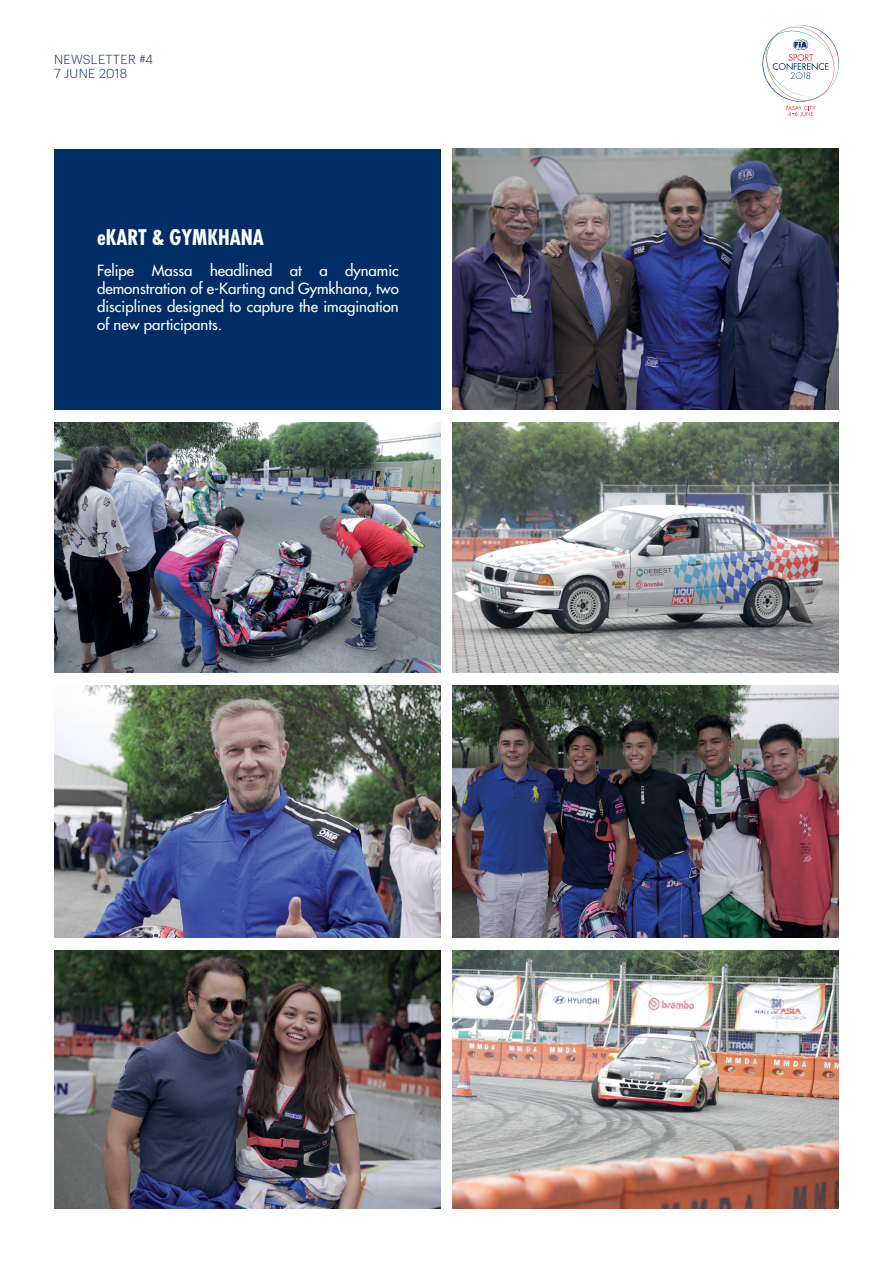
<style>
.page{position:relative;width:893px;height:1263px;background:#fff}
.page>*{position:absolute;margin:0;border:0;box-sizing:border-box;transform-origin:0 0}
.t1{font:700 condensed 21px "Futura Std";color:#fff}
.t2{font:500 15px/18px "Futura Std";color:#fff;text-align:justify}
.t3{font:300 12.75px/13px "Graphik";letter-spacing:.025em;color:#002d66}
</style>
<div class="page">
<svg style="left:762px;top:25px;width:77px;height:91px"></svg>
<img style="left:453px;top:422px;width:386px;height:250px">
<img style="left:453px;top:685px;width:386px;height:252px">
<img style="left:54px;top:685px;width:386px;height:252px">
<img style="left:453px;top:950px;width:386px;height:259px">
<img style="left:453px;top:149px;width:386px;height:260px">
<img style="left:54px;top:422px;width:386px;height:250px">
<img style="left:54px;top:950px;width:386px;height:259px">
<div style="left:54px;top:149px;width:386px;height:260px;background:#002d66"></div>
<p class="t3" style="left:54px;top:52px;width:101px">NEWSLETTER #4<br>7 JUNE 2018</p>
<h1 class="t1" style="left:97px;top:225px;width:168px">eKART &amp; GYMKHANA</h1>
<p class="t2" style="left:97px;top:262px;width:303px">Felipe Massa headlined at a dynamic demonstration of e-Karting and Gymkhana, two disciplines designed to capture the imagination of new participants.</p>
</div>
